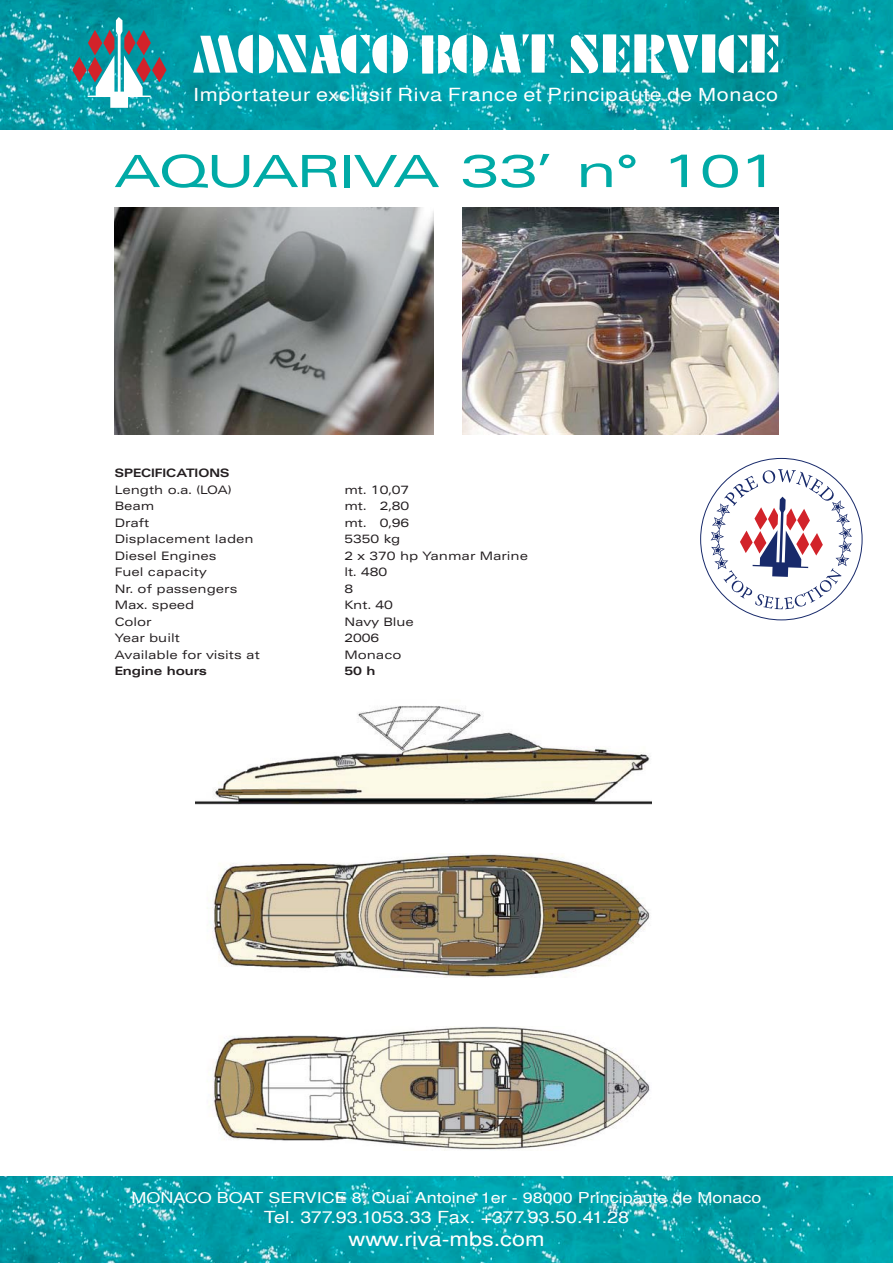
<style>
.page{position:relative;width:893px;height:1263px;background:#fff}
.page>*{position:absolute;margin:0;border:0;box-sizing:border-box;transform-origin:0 0}
.t1{font:45.9px "Audi Sans Ext";letter-spacing:-.03em;color:#00aaa6;scale:1.2 1}
.t2{font:19.5px "Nimbus San LCY";color:#fff;scale:1.2 1}
.t3{font:18px "Nimbus San LCY";letter-spacing:.03em;color:#fff;scale:1.2 1}
.t4{font:16.5px "Nimbus San LCY";color:#fff;scale:1.2 1}
.t5{font:15px "Nimbus San LCY";color:#fff;scale:1.2 1}
.t6{font:12px "Audi Sans Ext";color:#231e20}
.t7{font:700 12px "Audi Sans Ext";color:#231e20}
</style>
<div class="page">
<img style="left:0;top:1177px;width:893px;height:86px">
<svg style="left:711px;top:469px;width:141px;height:140px"></svg>
<img style="left:0;top:0;width:893px;height:130px">
<svg style="left:72px;top:17px;width:94px;height:91px"></svg>
<svg style="left:193px;top:35px;width:60px;height:38px"></svg>
<svg style="left:259px;top:34px;width:128px;height:39px"></svg>
<svg style="left:393px;top:35px;width:15px;height:38px"></svg>
<div style="left:422px;top:35px;width:11px;height:39px;background:#fff"></div>
<svg style="left:438px;top:35px;width:29px;height:39px"></svg>
<div style="left:532px;top:34px;width:13px;height:39px;background:#fff"></div>
<svg style="left:547px;top:34px;width:7px;height:13px"></svg>
<svg style="left:571px;top:35px;width:27px;height:40px"></svg>
<div style="left:603px;top:34px;width:13px;height:39px;background:#fff"></div>
<div style="left:634px;top:34px;width:12px;height:39px;background:#fff"></div>
<div style="left:702px;top:34px;width:13px;height:39px;background:#fff"></div>
<svg style="left:618px;top:35px;width:11px;height:37px"></svg>
<div style="left:752px;top:34px;width:13px;height:39px;background:#fff"></div>
<svg style="left:767px;top:35px;width:11px;height:37px"></svg>
<svg style="left:719px;top:35px;width:28px;height:38px"></svg>
<svg style="left:651px;top:35px;width:47px;height:38px"></svg>
<svg style="left:473px;top:34px;width:56px;height:39px"></svg>
<img style="left:196px;top:706px;width:455px;height:98px">
<img style="left:207px;top:853px;width:443px;height:124px">
<img style="left:209px;top:1026px;width:441px;height:124px">
<img style="left:115px;top:207px;width:319px;height:228px">
<img style="left:462px;top:207px;width:316px;height:228px">
<p class="t3" style="left:193px;top:84px;width:489px">Importateur exclusif Riva France et Principaute de Monaco</p>
<p class="t1" style="left:115px;top:143px;width:555px">AQUARIVA 33’ n° 101</p>
<p class="t7" style="left:115px;top:466px;width:116px">SPECIFICATIONS</p>
<p class="t6" style="left:115px;top:482px;width:118px">Length o.a. (LOA)</p>
<p class="t6" style="left:344px;top:482px;width:66px">mt. 10,07</p>
<p class="t6" style="left:115px;top:499px;width:41px">Beam</p>
<p class="t6" style="left:344px;top:499px;width:67px">mt. 2,80</p>
<p class="t6" style="left:115px;top:515px;width:36px">Draft</p>
<p class="t6" style="left:344px;top:515px;width:67px">mt. 0,96</p>
<p class="t6" style="left:115px;top:532px;width:140px">Displacement laden</p>
<p class="t6" style="left:344px;top:532px;width:58px">5350 kg</p>
<p class="t6" style="left:115px;top:548px;width:103px">Diesel Engines</p>
<p class="t6" style="left:344px;top:548px;width:185px">2 x 370 hp Yanmar Marine</p>
<p class="t6" style="left:115px;top:565px;width:94px">Fuel capacity</p>
<p class="t6" style="left:344px;top:565px;width:44px">lt. 480</p>
<p class="t6" style="left:115px;top:581px;width:124px">Nr. of passengers</p>
<p class="t6" style="left:344px;top:581px;width:10px">8</p>
<p class="t6" style="left:115px;top:598px;width:81px">Max. speed</p>
<p class="t6" style="left:344px;top:598px;width:50px">Knt. 40</p>
<p class="t6" style="left:115px;top:614px;width:38px">Color</p>
<p class="t6" style="left:344px;top:614px;width:71px">Navy Blue</p>
<p class="t6" style="left:115px;top:631px;width:67px">Year built</p>
<p class="t6" style="left:344px;top:631px;width:37px">2006</p>
<p class="t6" style="left:115px;top:647px;width:147px">Available for visits at</p>
<p class="t6" style="left:344px;top:647px;width:59px">Monaco</p>
<p class="t7" style="left:115px;top:664px;width:94px">Engine hours</p>
<p class="t7" style="left:344px;top:664px;width:33px">50 h</p>
<p class="t5" style="left:131px;top:1188px;width:527px">MONACO BOAT SERVICE 8, Quai Antoine 1er - 98000 Principaute de Monaco</p>
<p class="t4" style="left:264px;top:1207px;width:306px">Tel. 377.93.1053.33 Fax. +377.93.50.41.28</p>
<p class="t2" style="left:348px;top:1227px;width:165px">www.riva-mbs.com</p>
</div>
